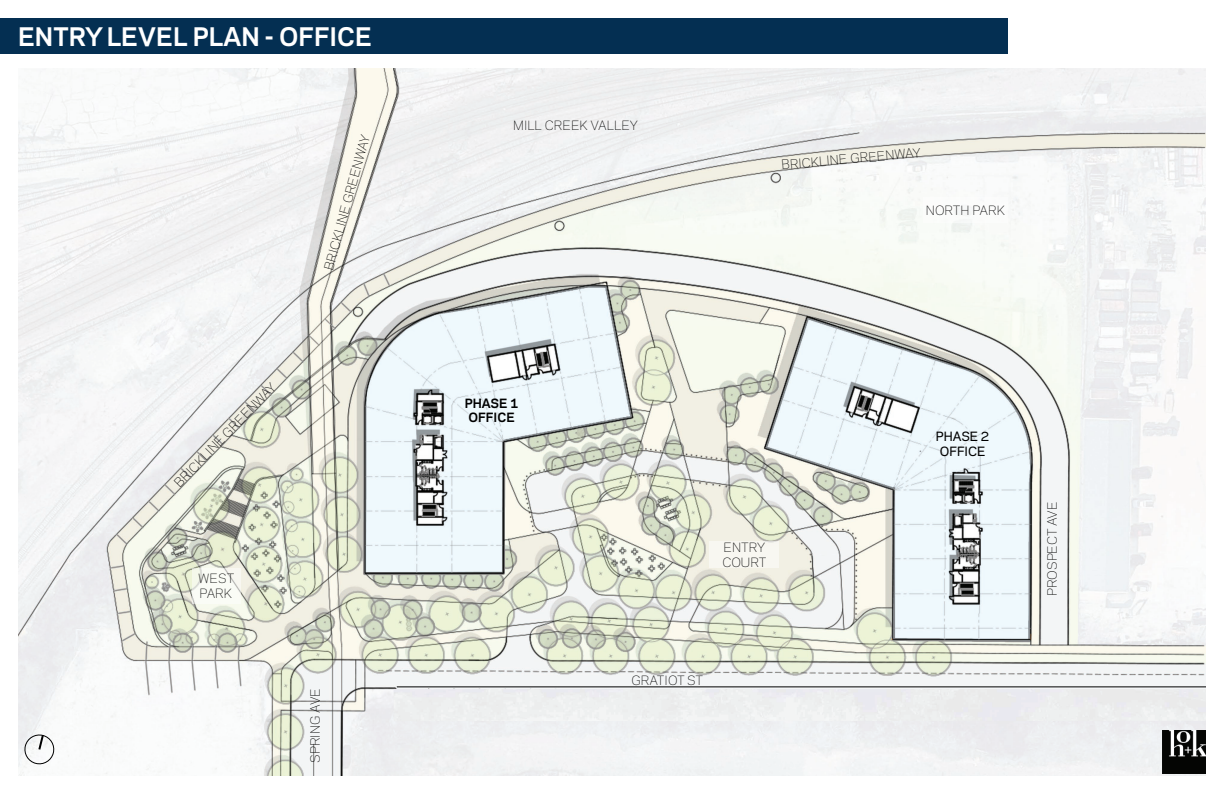
<style>
.page{position:relative;width:1224px;height:792px;background:#fff}
.page>*{position:absolute;margin:0;border:0;box-sizing:border-box;transform-origin:0 0}
.t1{font:700 24px "HOK Sans Pro";color:#fff}
.t2{font:300 12px/14.4px "HOK Sans Pro";color:#000}
.t3{font:700 12px/14.4px "HOK Sans Pro";color:#000;text-align:center}
.t4{font:500 12px/14.4px "HOK Sans Pro";color:#000;text-align:center}
</style>
<div class="page">
<div style="left:0;top:18px;width:1008px;height:36px;background:#042f52"></div>
<img style="left:18px;top:69px;width:1188px;height:706px">
<div style="left:394px;top:689px;width:812px;height:32px;background:#edeef0"></div>
<img style="left:1117px;top:721px;width:72px;height:1px">
<svg style="left:23px;top:733px;width:33px;height:32px"></svg>
<svg style="left:192px;top:568px;width:48px;height:36px;fill:#fafcf6"></svg>
<div style="left:710px;top:541px;width:69px;height:27px;background:#f8f7f1"></div>
<div style="left:923px;top:197px;width:85px;height:25px;background:#fff"></div>
<hr style="left:397px;top:687px;width:809px;height:1px;background:#000">
<img style="left:1163px;top:731px;width:43px;height:43px">
<h1 class="t1" style="left:18px;top:18px;width:356px">ENTRY LEVEL PLAN - OFFICE</h1>
<p class="t2" style="left:320px;top:267px;width:141px;rotate:-74deg">BRICKLINE GREENWAY</p>
<p class="t2" style="left:171px;top:480px;width:141px;rotate:-46deg">BRICKLINE GREENWAY</p>
<p class="t2" style="left:198px;top:571px;width:38px">WEST<br>PARK</p>
<p class="t2" style="left:307px;top:763px;width:76px;rotate:-90deg">SPRING AVE</p>
<p class="t2" style="left:513px;top:117px;width:126px">MILL CREEK VALLEY</p>
<p class="t2" style="left:781px;top:157px;width:141px;rotate:-5deg">BRICKLINE GREENWAY</p>
<p class="t2" style="left:926px;top:202px;width:81px">NORTH PARK</p>
<p class="t3" style="left:465px;top:395px;width:56px">PHASE 1<br>OFFICE</p>
<p class="t2" style="left:722px;top:540px;width:45px">ENTRY<br>COURT</p>
<p class="t2" style="left:631px;top:673px;width:73px">GRATIOT ST</p>
<p class="t4" style="left:936px;top:429px;width:55px">PHASE 2<br>OFFICE</p>
<p class="t2" style="left:1044px;top:596px;width:96px;rotate:-90deg">PROSPECT AVE</p>
</div>
